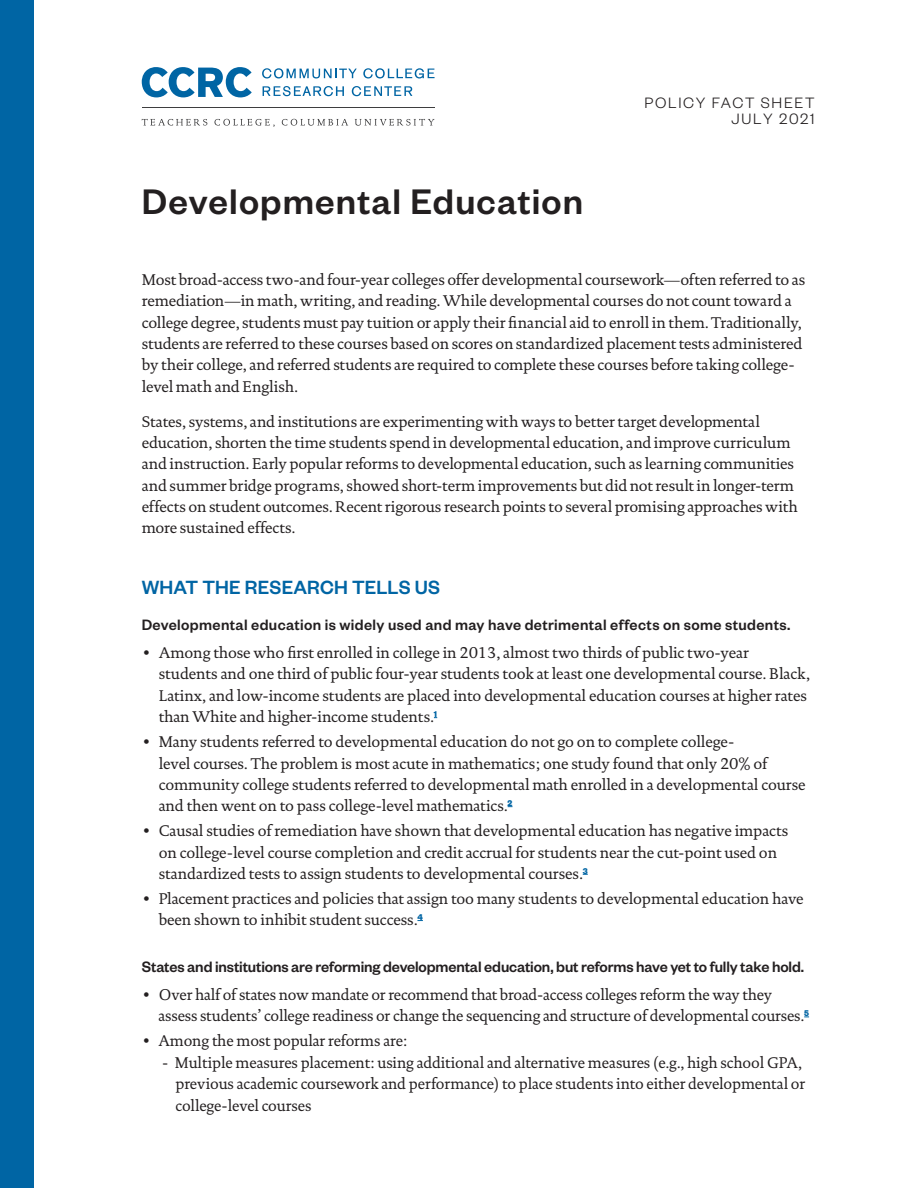
<style>
.page{position:relative;width:918px;height:1188px;background:#fff}
.page>*{position:absolute;margin:0;border:0;box-sizing:border-box;transform-origin:0 0}
.t1{font:500 39px "Founders Grotesk";letter-spacing:.03em;color:#231f20}
.t2{font:500 21px "Founders Grotesk";letter-spacing:.005em;color:#0065a4}
.t3{font:500 16.5px "Founders Grotesk";letter-spacing:-.005em;color:#231f20}
.t4{font:500 16.5px "Founders Grotesk";letter-spacing:.025em;color:#231f20}
.t5{font:300 16.5px/16.5px "Founders Grotesk";letter-spacing:.1em;color:#231f20;text-align:right}
.t6{font:15.75px/21.3px "DTL Documenta TOT";letter-spacing:-.01em;color:#231f20}
</style>
<div class="page">
<svg style="left:142px;top:119px;width:65px;height:7px"></svg>
<svg style="left:214px;top:119px;width:61px;height:8px"></svg>
<svg style="left:282px;top:119px;width:66px;height:7px"></svg>
<svg style="left:355px;top:119px;width:80px;height:7px"></svg>
<svg style="left:142px;top:67px;width:110px;height:30px"></svg>
<svg style="left:262px;top:68px;width:95px;height:10px"></svg>
<svg style="left:363px;top:68px;width:72px;height:10px"></svg>
<svg style="left:263px;top:86px;width:81px;height:10px"></svg>
<svg style="left:352px;top:86px;width:60px;height:10px"></svg>
<hr style="left:142px;top:108px;width:293px;height:1px;background:#3e3e3f">
<div style="left:0;top:0;width:34px;height:1188px;background:#0065a4"></div>
<h1 class="t1" style="left:142px;top:177px;width:443px">Developmental Education</h1>
<p class="t5" style="left:645px;top:94px;width:172px">POLICY FACT SHEET<br>JULY 2021</p>
<p class="t6" style="left:142px;top:269px;width:665px">Most broad-access two-and four-year colleges offer developmental coursework—often referred to as remediation—in math, writing, and reading. While developmental courses do not count toward a college degree, students must pay tuition or apply their financial aid to enroll in them. Traditionally, students are referred to these courses based on scores on standardized placement tests administered by their college, and referred students are required to complete these courses before taking college&shy;level math and English.</p>
<p class="t6" style="left:142px;top:410px;width:658px">States, systems, and institutions are experimenting with ways to better target developmental education, shorten the time students spend in developmental education, and improve curriculum and instruction. Early popular reforms to developmental education, such as learning communities and summer bridge programs, showed short-term improvements but did not result in longer-term effects on student outcomes. Recent rigorous research points to several promising approaches with more sustained effects.</p>
<h2 class="t2" style="left:142px;top:574px;width:300px">WHAT THE RESEARCH TELLS US</h2>
<p class="t4" style="left:142px;top:614px;width:650px">Developmental education is widely used and may have detrimental effects on some students.</p>
<p class="t6" style="left:159px;top:642px;width:653px;text-indent:-17px">• Among those who first enrolled in college in 2013, almost two thirds of public two-year students and one third of public four-year students took at least one developmental course. Black, Latinx, and low-income students are placed into developmental education courses at higher rates than White and higher-income students.<sup>1</sup></p>
<p class="t6" style="left:159px;top:731px;width:648px;text-indent:-17px">• Many students referred to developmental education do not go on to complete college-<br>level courses. The problem is most acute in mathematics; one study found that only 20% of community college students referred to developmental math enrolled in a developmental course and then went on to pass college-level mathematics.<sup>2</sup></p>
<p class="t6" style="left:159px;top:820px;width:631px;text-indent:-17px">• Causal studies of remediation have shown that developmental education has negative impacts on college-level course completion and credit accrual for students near the cut-point used on standardized tests to assign students to developmental courses.<sup>3</sup></p>
<p class="t6" style="left:159px;top:888px;width:647px;text-indent:-17px">• Placement practices and policies that assign too many students to developmental education have been shown to inhibit student success.<sup>4</sup></p>
<p class="t3" style="left:142px;top:956px;width:664px">States and institutions are reforming developmental education, but reforms have yet to fully take hold.</p>
<p class="t6" style="left:158px;top:984px;width:652px;text-indent:-17px">• Over half of states now mandate or recommend that broad-access colleges reform the way they assess students’ college readiness or change the sequencing and structure of developmental courses.<sup>5</sup></p>
<p class="t6" style="left:142px;top:1030px;width:267px">• Among the most popular reforms are:</p>
<p class="t6" style="left:176px;top:1052px;width:631px;text-indent:-14px">- Multiple measures placement: using additional and alternative measures (e.g., high school GPA, previous academic coursework and performance) to place students into either developmental or college-level courses</p>
</div>
